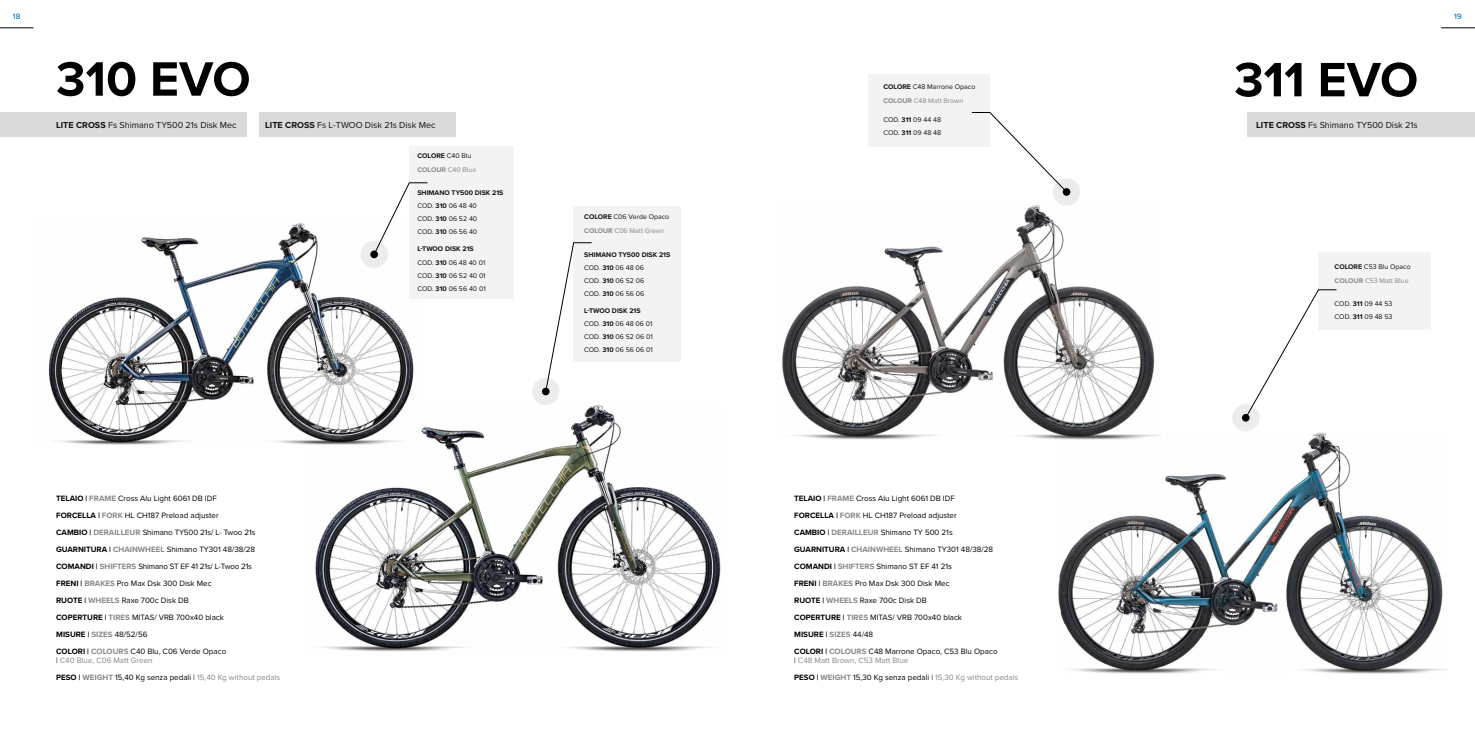
<style>
.page{position:relative;width:1475px;height:738px;background:#fff}
.page>*{position:absolute;margin:0;border:0;box-sizing:border-box;transform-origin:0 0}
.t1{font:700 50px "Proxima Nova";color:#000}
.t2{font:9px "Proxima Nova";color:#131313}
.t3{font:8px/17px "Proxima Nova";color:#000}
.t4{font:8px/17px "Proxima Nova";color:#878787}
.t5{font:500 8px "Proxima Nova";color:#0870b8}
.t6{font:7px/13px "Proxima Nova";color:#131313}
.t7{font:7px/14px "Proxima Nova";color:#878787}
.s1{font-weight:700}
.s2{font-weight:700;color:#878787}
.s3{color:#878787}
.s4{font-weight:700;font-style:italic}
.s5{color:#000}
.s6{font-weight:700;color:#000}
.s7{font-weight:700;color:#131313}
.s8{color:#131313}
</style>
<div class="page">
<img style="left:48px;top:223px;width:377px;height:222px">
<img style="left:782px;top:200px;width:373px;height:240px">
<img style="left:308px;top:402px;width:413px;height:250px">
<img style="left:1054px;top:430px;width:393px;height:244px">
<hr style="left:1440px;top:27px;width:34px;height:1px;background:#000">
<hr style="left:0;top:27px;width:33px;height:1px;background:#000">
<div style="left:1247px;top:113px;width:227px;height:24px;background:#dadada"></div>
<div style="left:0;top:113px;width:246px;height:24px;background:#dadada"></div>
<div style="left:259px;top:113px;width:196px;height:24px;background:#dadada"></div>
<div style="left:867px;top:75px;width:122px;height:72px;background:#f3f3f3"></div>
<div style="left:1318px;top:252px;width:112px;height:78px;background:#f3f3f3"></div>
<div style="left:1052px;top:178px;width:27px;height:27px;background:#ececec;border-radius:50%"></div>
<div style="left:1231px;top:404px;width:28px;height:27px;background:#ececec;border-radius:50%"></div>
<div style="left:1062px;top:188px;width:8px;height:8px;background:#000;border-radius:50%"></div>
<svg style="left:1241px;top:413px;width:8px;height:8px"></svg>
<svg style="left:971px;top:112px;width:96px;height:81px"></svg>
<svg style="left:1244px;top:289px;width:92px;height:129px"></svg>
<div style="left:573px;top:206px;width:107px;height:156px;background:#f3f3f3"></div>
<div style="left:409px;top:146px;width:105px;height:152px;background:#f3f3f3"></div>
<div style="left:360px;top:240px;width:28px;height:28px;background:#ececec;border-radius:50%"></div>
<div style="left:532px;top:377px;width:27px;height:28px;background:#ececec;border-radius:50%"></div>
<div style="left:370px;top:250px;width:8px;height:8px;background:#000;border-radius:50%"></div>
<div style="left:542px;top:387px;width:7px;height:8px;background:#000;border-radius:50%"></div>
<svg style="left:373px;top:182px;width:55px;height:73px"></svg>
<svg style="left:545px;top:242px;width:47px;height:150px"></svg>
<p class="t5" style="left:13px;top:10px;width:9px">18</p>
<p class="t5" style="left:1453px;top:10px;width:9px">19</p>
<h1 class="t1" style="left:56px;top:42px;width:196px">310 EVO</h1>
<h1 class="t1" style="left:1233px;top:42px;width:185px">311 EVO</h1>
<p class="t6" style="left:883px;top:80px;width:93px;line-height:14px"><span class="s1">COLORE</span> C48 Marrone Opaco<br><span class="s2">COLOUR</span> <span class="s3">C48 Matt Brown</span></p>
<p class="t6" style="left:883px;top:113px;width:59px">COD. <span class="s1">311</span> 09 44 48<br>COD. <span class="s1">311</span> 09 48 48</p>
<p class="t2" style="left:56px;top:118px;width:182px"><span class="s1">LITE CROSS</span> Fs Shimano TY500 21s Disk Mec</p>
<p class="t2" style="left:265px;top:118px;width:172px"><span class="s1">LITE CROSS</span> Fs L-TWOO Disk 21s Disk Mec</p>
<p class="t2" style="left:1255px;top:118px;width:163px"><span class="s1">LITE CROSS</span> Fs Shimano TY500 Disk 21s</p>
<p class="t3" style="left:56px;top:488px;width:201px"><span class="s1">TELAIO |</span> <span class="s2">FRAME</span> Cross Alu Light 6061 DB IDF <span class="s1">FORCELLA</span> <span class="s4">|</span> <span class="s2">FORK</span> HL CH187 Preload adjuster<br><span class="s1">CAMBIO |</span> <span class="s2">DERAILLEUR</span> Shimano TY500 21s/ L- Twoo 21s <span class="s1">GUARNITURA |</span> <span class="s2">CHAINWHEEL</span> Shimano TY301 48/38/28<br><span class="s1">COMANDI |</span> <span class="s2">SHIFTERS</span> Shimano ST EF 41 21s/ L-Twoo 21s <span class="s1">FRENI |</span> <span class="s2">BRAKES</span> Pro Max Dsk 300 Disk Mec<br><span class="s1">RUOTE |</span> <span class="s2">WHEELS</span> Raxe 700c Disk DB<br><span class="s1">COPERTURE |</span> <span class="s2">TIRES</span> MITAS/ VRB 700x40 black <span class="s1">MISURE |</span> <span class="s2">SIZES</span> 48/52/56<br><span class="s1">COLORI |</span> <span class="s2">COLOURS</span> C40 Blu, C06 Verde Opaco</p>
<p class="t4" style="left:56px;top:650px;width:225px"><span class="s5">|</span> C40 Blue, C06 Matt Green<br><span class="s6">PESO |</span> <span class="s1">WEIGHT</span> <span class="s5">15,40 Kg senza pedali |</span> 15,40 Kg without pedals</p>
<p class="t7" style="left:417px;top:148px;width:60px"><span class="s7">COLORE</span> <span class="s8">C40 Blu<br></span><span class="s1">COLOUR</span> C40 Blue</p>
<p class="t6" style="left:417px;top:186px;width:88px"><span class="s1">SHIMANO TY500 DISK 21S<br></span>COD. <span class="s1">310</span> 06 48 40<br>COD. <span class="s1">310</span> 06 52 40<br>COD. <span class="s1">310</span> 06 56 40</p>
<p class="t6" style="left:417px;top:242px;width:70px"><span class="s1">L-TWOO DISK 21S<br></span>COD. <span class="s1">310</span> 06 48 40 01<br>COD. <span class="s1">310</span> 06 52 40 01<br>COD. <span class="s1">310</span> 06 56 40 01</p>
<p class="t6" style="left:584px;top:209px;width:87px;line-height:14px"><span class="s1">COLORE</span> C06 Verde Opaco<br><span class="s2">COLOUR</span> <span class="s3">C06 Matt Green</span></p>
<p class="t6" style="left:584px;top:247px;width:88px"><span class="s1">SHIMANO TY500 DISK 21S<br></span>COD. <span class="s1">310</span> 06 48 06<br>COD. <span class="s1">310</span> 06 52 06<br>COD. <span class="s1">310</span> 06 56 06</p>
<p class="t6" style="left:584px;top:303px;width:70px"><span class="s1">L-TWOO DISK 21S<br></span>COD. <span class="s1">310</span> 06 48 06 01<br>COD. <span class="s1">310</span> 06 52 06 01<br>COD. <span class="s1">310</span> 06 56 06 01</p>
<p class="t3" style="left:794px;top:488px;width:205px"><span class="s1">TELAIO |</span> <span class="s2">FRAME</span> Cross Alu Light 6061 DB IDF<br><span class="s1">FORCELLA</span> <span class="s4">|</span> <span class="s2">FORK</span> HL CH187 Preload adjuster<br><span class="s1">CAMBIO |</span> <span class="s2">DERAILLEUR</span> Shimano TY 500 21s <span class="s1">GUARNITURA |</span> <span class="s2">CHAINWHEEL</span> Shimano TY301 48/38/28<br><span class="s1">COMANDI |</span> <span class="s2">SHIFTERS</span> Shimano ST EF 41 21s<br><span class="s1">FRENI |</span> <span class="s2">BRAKES</span> Pro Max Dsk 300 Disk Mec<br><span class="s1">RUOTE |</span> <span class="s2">WHEELS</span> Raxe 700c Disk DB<br><span class="s1">COPERTURE |</span> <span class="s2">TIRES</span> MITAS/ VRB 700x40 black<br><span class="s1">MISURE |</span> <span class="s2">SIZES</span> 44/48<br><span class="s1">COLORI |</span> <span class="s2">COLOURS</span> C48 Marrone Opaco, C53 Blu Opaco</p>
<p class="t4" style="left:794px;top:650px;width:225px"><span class="s5">|</span> C48 Matt Brown, C53 Matt Blue<br><span class="s6">PESO |</span> <span class="s1">WEIGHT</span> <span class="s5">15,30 Kg senza pedali |</span> 15,30 Kg without pedals</p>
<p class="t6" style="left:1334px;top:259px;width:78px;line-height:14px"><span class="s1">COLORE</span> C53 Blu Opaco<br><span class="s2">COLOUR</span> <span class="s3">C53 Matt Blue</span></p>
<p class="t6" style="left:1334px;top:296px;width:59px">COD. <span class="s1">311</span> 09 44 53<br>COD. <span class="s1">311</span> 09 48 53</p>
</div>
